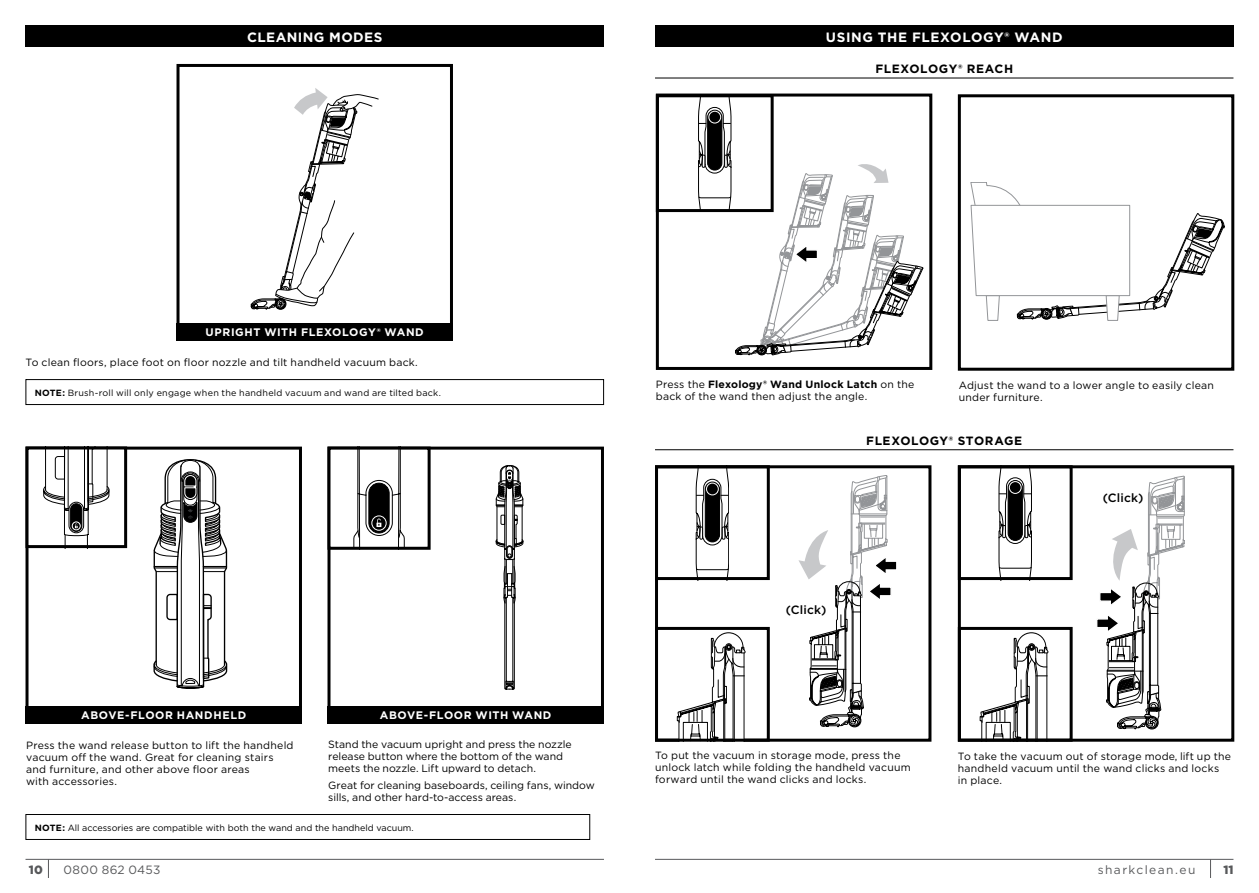
<style>
.page{position:relative;width:1259px;height:893px;background:#fff}
.page>*{position:absolute;margin:0;border:0;box-sizing:border-box;transform-origin:0 0}
.t1{font:700 13.5px "Gotham";letter-spacing:.03em;color:#fff}
.t2{font:700 12px "Gotham";letter-spacing:.05em;color:#000}
.t3{font:500 12px "Gotham";letter-spacing:.015em;color:#000}
.t4{font:12px "Gotham";letter-spacing:.1em;color:#58595b}
.t5{font:12px "Gotham";letter-spacing:.03em;color:#58595b}
.t6{font:900 12px "Gotham";color:#58595b}
.t7{font:700 10.95px "Gotham";letter-spacing:.05em;color:#fff}
.t8{font:10.5px/12px "Gotham";letter-spacing:.015em;color:#000}
.t9{font:9px "Gotham";letter-spacing:.025em;color:#000}
.t10{font:9px "Gotham";color:#000}
.s1{font-weight:700}
</style>
<div class="page">
<hr style="left:655px;top:859px;width:578px;height:1px;background:#58595b">
<svg style="left:1210px;top:860px;width:1px;height:18px"></svg>
<hr style="left:26px;top:859px;width:578px;height:1px;background:#58595b">
<svg style="left:48px;top:860px;width:1px;height:18px"></svg>
<div style="left:327px;top:447px;width:277px;height:276px;border:3px solid #000"></div>
<svg style="left:153px;top:459px;width:74px;height:229px"></svg>
<div style="left:26px;top:447px;width:276px;height:276px;border:3px solid #000"></div>
<div style="left:26px;top:26px;width:578px;height:21px;background:#000"></div>
<div style="left:26px;top:814px;width:564px;height:26px;border:1px solid #000"></div>
<div style="left:327px;top:706px;width:277px;height:17px;background:#000"></div>
<div style="left:26px;top:706px;width:276px;height:17px;background:#000"></div>
<div style="left:27px;top:448px;width:99px;height:99px;background:#fff"></div>
<svg style="left:43px;top:450px;width:66px;height:94px"></svg>
<div style="left:26px;top:446px;width:101px;height:102px;border:3px solid #000"></div>
<div style="left:176px;top:64px;width:277px;height:276px;border:3px solid #000"></div>
<div style="left:176px;top:323px;width:277px;height:17px;background:#000"></div>
<svg style="left:251px;top:88px;width:127px;height:222px"></svg>
<div style="left:26px;top:379px;width:578px;height:26px;border:1px solid #000"></div>
<div style="left:366px;top:480px;width:26px;height:56px;border:1px solid #000;border-radius:13px"></div>
<div style="left:369px;top:483px;width:20px;height:50px;background:#000;border-radius:10px"></div>
<div style="left:369px;top:483px;width:20px;height:50px;border:1px solid #000;border-radius:10px"></div>
<div style="left:372px;top:516px;width:14px;height:14px;border:1px solid #fff;border-radius:50%"></div>
<svg style="left:353px;top:451px;width:13px;height:95px"></svg>
<svg style="left:392px;top:451px;width:13px;height:95px"></svg>
<svg style="left:376px;top:518px;width:5px;height:9px"></svg>
<div style="left:327px;top:447px;width:103px;height:103px;border:3px solid #000"></div>
<svg style="left:496px;top:465px;width:27px;height:224px"></svg>
<div style="left:655px;top:26px;width:578px;height:21px;background:#000"></div>
<div style="left:656px;top:94px;width:276px;height:276px;border:3px solid #000"></div>
<div style="left:656px;top:94px;width:117px;height:118px;border:3px solid #000"></div>
<hr style="left:655px;top:78px;width:578px;height:1px;background:#000">
<hr style="left:655px;top:449px;width:578px;height:1px;background:#000">
<div style="left:655px;top:465px;width:276px;height:277px;border:3px solid #000"></div>
<svg style="left:696px;top:469px;width:33px;height:107px"></svg>
<div style="left:655px;top:465px;width:115px;height:115px;border:3px solid #000"></div>
<svg style="left:677px;top:633px;width:68px;height:105px"></svg>
<div style="left:655px;top:627px;width:115px;height:115px;border:3px solid #000"></div>
<svg style="left:979px;top:633px;width:69px;height:105px"></svg>
<div style="left:958px;top:627px;width:114px;height:115px;border:3px solid #000"></div>
<div style="left:958px;top:465px;width:276px;height:277px;border:3px solid #000"></div>
<svg style="left:998px;top:469px;width:33px;height:107px"></svg>
<div style="left:958px;top:465px;width:114px;height:115px;border:3px solid #000"></div>
<svg style="left:970px;top:182px;width:254px;height:139px"></svg>
<div style="left:958px;top:94px;width:276px;height:277px;border:3px solid #000"></div>
<svg style="left:698px;top:96px;width:225px;height:260px"></svg>
<svg style="left:798px;top:475px;width:99px;height:252px"></svg>
<svg style="left:1097px;top:476px;width:88px;height:253px"></svg>
<p class="t1" style="left:247px;top:28px;width:137px">CLEANING MODES</p>
<p class="t1" style="left:826px;top:28px;width:238px">USING THE FLEXOLOGY® WAND</p>
<p class="t2" style="left:875px;top:61px;width:139px">FLEXOLOGY® REACH</p>
<p class="t7" style="left:206px;top:325px;width:220px">UPRIGHT WITH FLEXOLOGY® WAND</p>
<p class="t8" style="left:26px;top:356px;width:394px">To clean floors, place foot on floor nozzle and tilt handheld vacuum back.</p>
<p class="t9" style="left:35px;top:387px;width:407px"><span class="s1">NOTE:</span> Brush-roll will only engage when the handheld vacuum and wand are tilted back.</p>
<p class="t7" style="left:81px;top:708px;width:166px">ABOVE-FLOOR HANDHELD</p>
<p class="t8" style="left:26px;top:739px;width:269px">Press the wand release button to lift the handheld vacuum off the wand. Great for cleaning stairs and furniture, and other above floor areas<br>with accessories.</p>
<p class="t7" style="left:380px;top:708px;width:173px">ABOVE-FLOOR WITH WAND</p>
<p class="t8" style="left:328px;top:738px;width:245px">Stand the vacuum upright and press the nozzle release button where the bottom of the wand meets the nozzle. Lift upward to detach.</p>
<p class="t8" style="left:328px;top:779px;width:268px">Great for cleaning baseboards, ceiling fans, window sills, and other hard-to-access areas.</p>
<p class="t10" style="left:35px;top:822px;width:380px"><span class="s1">NOTE:</span> All accessories are compatible with both the wand and the handheld vacuum.</p>
<p class="t8" style="left:656px;top:378px;width:260px">Press the <span class="s1">Flexology® Wand Unlock Latch</span> on the back of the wand then adjust the angle.</p>
<p class="t8" style="left:958px;top:379px;width:257px">Adjust the wand to a lower angle to easily clean under furniture.</p>
<p class="t2" style="left:866px;top:433px;width:158px">FLEXOLOGY® STORAGE</p>
<p class="t3" style="left:786px;top:602px;width:42px">(Click)</p>
<p class="t3" style="left:1103px;top:490px;width:42px">(Click)</p>
<p class="t8" style="left:655px;top:749px;width:257px">To put the vacuum in storage mode, press the unlock latch while folding the handheld vacuum forward until the wand clicks and locks.</p>
<p class="t8" style="left:958px;top:750px;width:275px">To take the vacuum out of storage mode, lift up the handheld vacuum until the wand clicks and locks in place.</p>
<p class="t6" style="left:29px;top:861px;width:15px">10</p>
<p class="t5" style="left:64px;top:862px;width:98px">0800 862 0453</p>
<p class="t4" style="left:1097px;top:862px;width:99px">sharkclean.eu</p>
<p class="t6" style="left:1223px;top:861px;width:12px">11</p>
</div>
